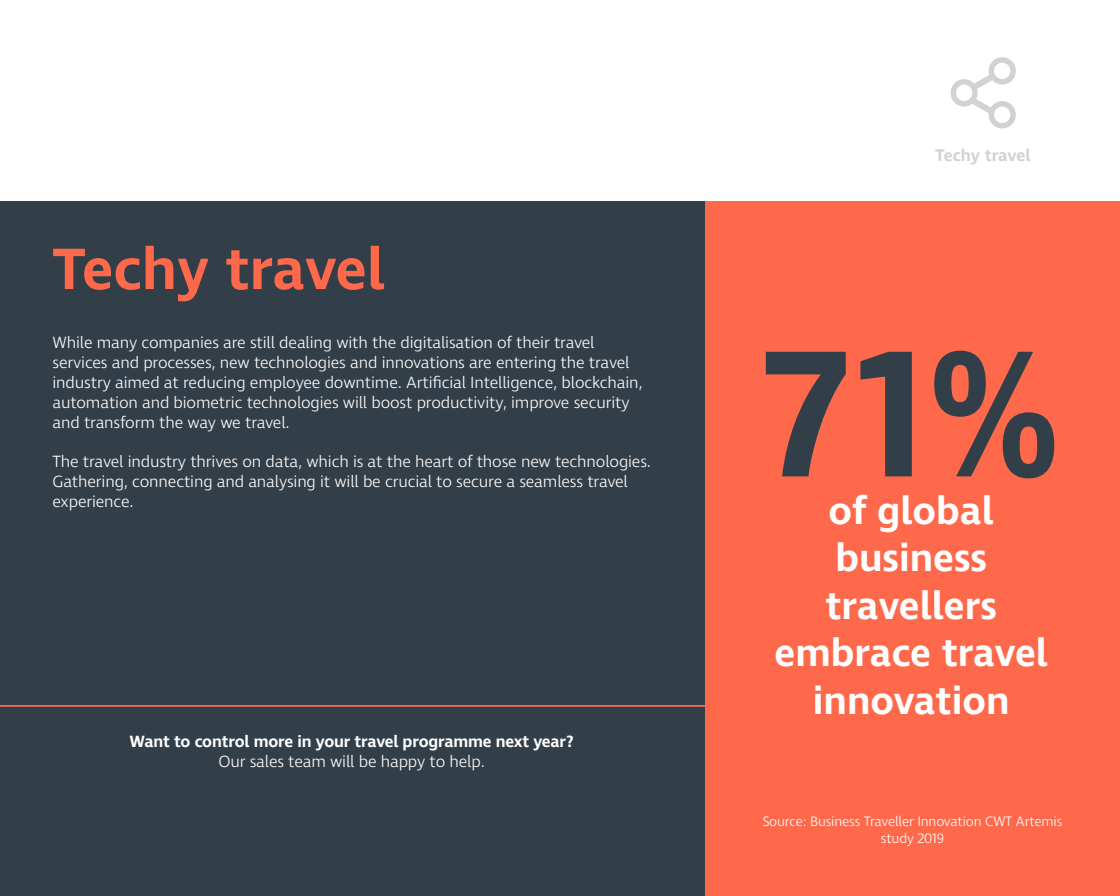
<style>
.page{position:relative;width:1120px;height:896px;background:#fff}
.page>*{position:absolute;margin:0;border:0;box-sizing:border-box;transform-origin:0 0}
.t1{font:600 184.1px "Ingra";color:#333f48}
.t2{font:600 59.5px "Ingra";color:#ff694b}
.t3{font:600 39.55px/47.5px "Ingra";color:#fff;text-align:center}
.t4{font:600 17.06px "Ingra";color:#d2d2d2}
.t5{font:300 16.62px/19.9px "Ingra";letter-spacing:-.01em;color:#fff}
.t6{font:600 16.62px "Ingra";letter-spacing:-.01em;color:#fff}
.t7{font:300 14px/16.8px "Ingra";letter-spacing:-.01em;color:#fff;text-align:center}
</style>
<div class="page">
<div style="left:0;top:201px;width:728px;height:695px;background:#333f48"></div>
<div style="left:705px;top:201px;width:415px;height:695px;background:#ff694b"></div>
<svg style="left:951px;top:57px;width:65px;height:71px"></svg>
<hr style="left:0;top:705px;width:705px;height:2px;background:#ff694b">
<h2 class="t2" style="left:52px;top:232px;width:334px">Techy travel</h2>
<p class="t5" style="left:52px;top:333px;width:592px">While many companies are still dealing with the digitalisation of their travel services and processes, new technologies and innovations are entering the travel industry aimed at reducing employee downtime. Artificial Intelligence, blockchain, automation and biometric technologies will boost productivity, improve security and transform the way we travel.</p>
<p class="t5" style="left:52px;top:453px;width:600px">The travel industry thrives on data, which is at the heart of those new technologies.<br>Gathering, connecting and analysing it will be crucial to secure a seamless travel experience.</p>
<p class="t6" style="left:130px;top:731px;width:446px">Want to control more in your travel programme next year?</p>
<p class="t5" style="left:218px;top:752px;width:268px">Our sales team will be happy to help.</p>
<p class="t4" style="left:935px;top:144px;width:97px">Techy travel</p>
<h1 class="t1" style="left:762px;top:300px;width:300px">71%</h1>
<h3 class="t3" style="left:775px;top:489px;width:275px">of global business travellers embrace travel innovation</h3>
<p class="t7" style="left:763px;top:813px;width:301px">Source: Business Traveller Innovation CWT Artemis study 2019</p>
</div>
